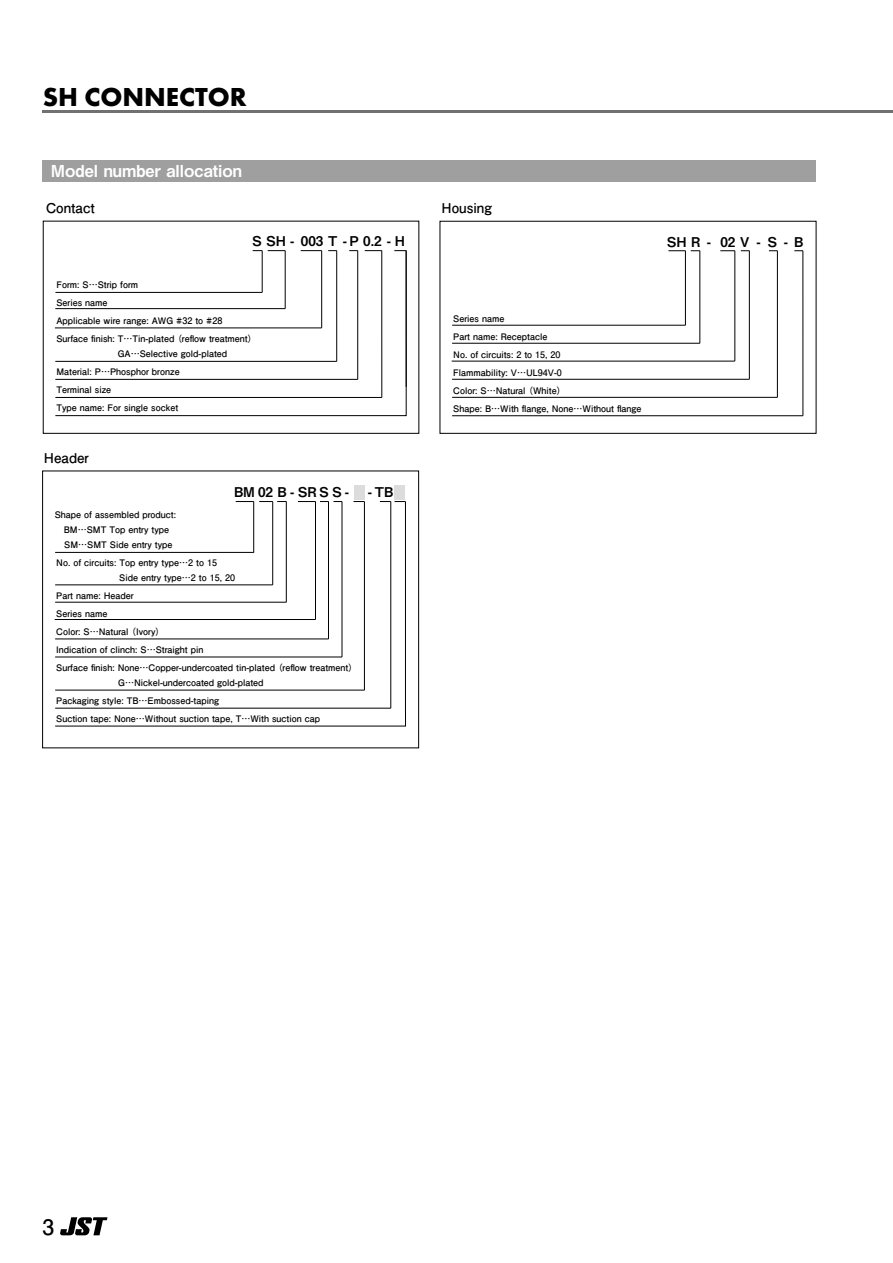
<style>
.page{position:relative;width:893px;height:1263px;background:#fff}
.page>*{position:absolute;margin:0;border:0;box-sizing:border-box;transform-origin:0 0}
.t1{font:700 27px "Futura PT";color:#000}
.t2{font:700 21.3px "Futo Go B101 Pr 6 N";color:#000}
.t3{font:16.5px "Midashi Go Pr 6 N MB31";color:#fff}
.t4{font:13.5px "Midashi Go Pr 6 N MB31";color:#000}
.t5{font:700 13.5px "Futo Go B101 Pr 6 N";color:#000}
.t6{font:700 9px/18px "Futo Go B101 Pr 6 N";color:#000}
</style>
<div class="page">
<svg style="left:60px;top:1217px;width:48px;height:18px"></svg>
<hr style="left:43px;top:110px;width:850px;height:2px;background:#717171">
<div style="left:42px;top:160px;width:774px;height:21px;background:#9f9f9f"></div>
<hr style="left:452px;top:325px;width:233px;height:1px;background:#000">
<hr style="left:452px;top:343px;width:248px;height:1px;background:#000">
<hr style="left:452px;top:361px;width:283px;height:1px;background:#000">
<hr style="left:452px;top:379px;width:297px;height:1px;background:#000">
<hr style="left:452px;top:397px;width:325px;height:1px;background:#000">
<hr style="left:452px;top:415px;width:351px;height:1px;background:#000">
<svg style="left:668px;top:250px;width:17px;height:1px"></svg>
<hr style="left:685px;top:251px;width:1px;height:74px;background:#000">
<hr style="left:700px;top:251px;width:1px;height:92px;background:#000">
<svg style="left:720px;top:250px;width:15px;height:1px"></svg>
<hr style="left:735px;top:251px;width:1px;height:110px;background:#000">
<hr style="left:749px;top:251px;width:1px;height:128px;background:#000">
<hr style="left:777px;top:251px;width:1px;height:146px;background:#000">
<hr style="left:803px;top:251px;width:1px;height:165px;background:#000">
<hr style="left:406px;top:251px;width:1px;height:136px;background:#000">
<svg style="left:55px;top:250px;width:351px;height:166px"></svg>
<svg style="left:55px;top:501px;width:351px;height:225px"></svg>
<div style="left:354px;top:485px;width:10px;height:14px;background:#dcdcdc"></div>
<div style="left:394px;top:485px;width:11px;height:14px;background:#dcdcdc"></div>
<div style="left:42px;top:471px;width:377px;height:277px;border:1px solid #000"></div>
<h1 class="t1" style="left:43px;top:81px;width:205px">SH CONNECTOR</h1>
<h3 class="t3" style="left:51px;top:157px;width:193px">Model number allocation</h3>
<h3 class="t5" style="left:46px;top:197px;width:50px">Contact</h3>
<h3 class="t5" style="left:441px;top:197px;width:52px">Housing</h3>
<h3 class="t4" style="left:253px;top:231px;width:154px">S SH - 003 T P- 0.2 - H</h3>
<p class="t6" style="left:56px;top:275px;width:197px">Form: S…Strip form<br>Series name<br>Applicable wire range: AWG #32 to #28<br>Surface finish: T…Tin-plated (reflow treatment)</p>
<p class="t6" style="left:56px;top:344px;width:172px;text-indent:61px">GA…Selective gold-plated<br>Material: P…Phosphor bronze<br>Terminal size<br>Type name: For single socket</p>
<h3 class="t5" style="left:44px;top:447px;width:47px">Header</h3>
<h3 class="t4" style="left:234px;top:481px;width:109px">BM 02 B SR S</h3>
<h3 class="t4" style="left:290px;top:481px;width:6px">-</h3>
<h3 class="t4" style="left:319px;top:481px;width:31px">S -</h3>
<h3 class="t4" style="left:368px;top:481px;width:27px">-TB</h3>
<p class="t6" style="left:64px;top:507px;width:114px;line-height:15px;text-indent:-9px">Shape of assembled product:<br>BM…SMT Top entry type<br>SM…SMT Side entry type</p>
<p class="t6" style="left:119px;top:555px;width:117px;line-height:15px;text-indent:-63px">No. of circuits: Top entry type…2 to 15<br>Side entry type…2 to 15, 20</p>
<p class="t6" style="left:56px;top:586px;width:298px">Part name: Header<br>Series name<br>Color: S…Natural (Ivory)<br>Indication of clinch: S…Straight pin<br>Surface finish: None…Copper-undercoated tin-plated (reflow treatment)</p>
<p class="t6" style="left:56px;top:673px;width:265px;text-indent:62px">G…Nickel-undercoated gold-plated<br>Packaging style: TB…Embossed-taping<br>Suction tape: None…Without suction tape, T…With suction cap</p>
<p class="t6" style="left:453px;top:310px;width:190px">Series name<br>Part name: Receptacle<br>No. of circuits: 2 to 15, 20<br>Flammability: V…UL94V-0<br>Color: S…Natural (White)<br>Shape: B…With flange, None…Without flange</p>
<h3 class="t4" style="left:667px;top:231px;width:35px">SH R</h3>
<h3 class="t4" style="left:707px;top:231px;width:44px">- 02V</h3>
<h3 class="t4" style="left:768px;top:231px;width:11px">S</h3>
<h3 class="t4" style="left:756px;top:231px;width:6px">-</h3>
<h3 class="t4" style="left:784px;top:231px;width:21px">- B</h3>
<h2 class="t2" style="left:43px;top:1210px;width:13px">3</h2>
</div>
